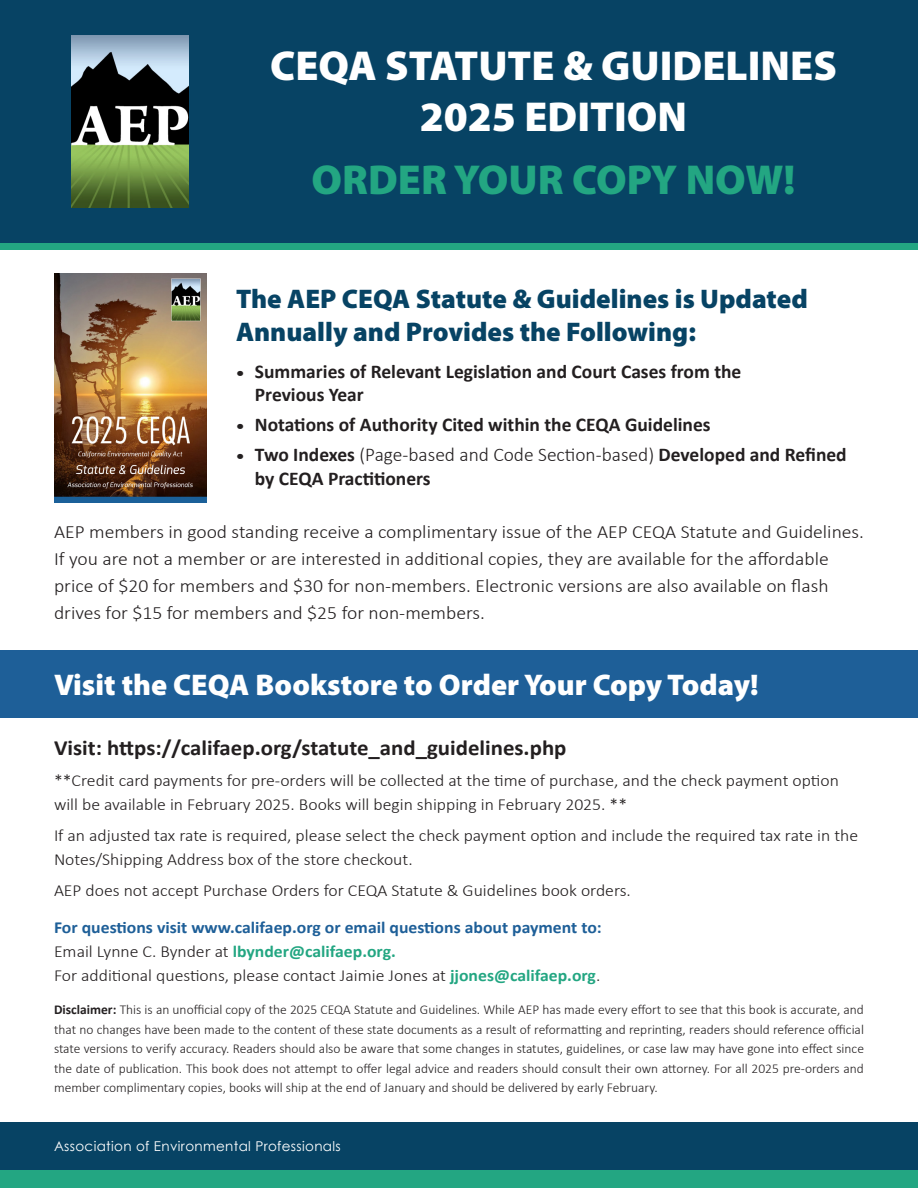
<style>
.page{position:relative;width:918px;height:1188px;background:#fff}
.page>*{position:absolute;margin:0;border:0;box-sizing:border-box;transform-origin:0 0}
.t1{font:42px/50.4px "Myriad Variable Concept";color:#fff;text-align:center}
.t2{font:42px "Myriad Variable Concept";color:#23a682}
.t3{font:30px "Myriad Variable Concept";color:#fff}
.t4{font:27px/32.4px "Myriad Variable Concept";color:#074364}
.t5{font:700 21.75px "Calibri";color:#231f20;scale:1.05 1}
.t6{font:700 19.5px/23.4px "Calibri";color:#231f20}
.t7{font:300 18.75px/27px "Calibri";color:#231f20;scale:1.05 1}
.t8{font:300 16.8px/24px "Calibri";color:#231f20;scale:1.05 1}
.t9{font:300 13.5px/19.5px "Calibri";color:#231f20;text-align:justify}
.t10{font:13.5px "Century Gothic";letter-spacing:.025em;color:#fff}
.s1{font-size:14.25px}
.s2{font-weight:300}
.s3{font-weight:700;color:#1e5f98}
.s4{font-weight:700;color:#23a682}
.s5{font-weight:700}
</style>
<div class="page">
<div style="left:0;top:243px;width:918px;height:7px;background:#23a682"></div>
<div style="left:0;top:0;width:918px;height:243px;background:#074364"></div>
<div style="left:0;top:1149px;width:918px;height:39px;background:#23a682"></div>
<div style="left:0;top:1122px;width:918px;height:47px;background:#074364"></div>
<img style="left:71px;top:36px;width:118px;height:171px">
<div style="left:0;top:650px;width:918px;height:67px;background:#1e5f98"></div>
<img style="left:54px;top:273px;width:152px;height:229px">
<p class="t1" style="left:270px;top:41px;width:568px">CEQA STATUTE &amp; GUIDELINES<br>2025 EDITION</p>
<p class="t2" style="left:312px;top:156px;width:485px">ORDER YOUR COPY NOW!</p>
<p class="t4" style="left:236px;top:283px;width:573px">The AEP CEQA Statute &amp; Guidelines is Updated<br>Annually and Provides the Following:</p>
<p class="t6" style="left:255px;top:359px;width:488px;text-indent:-19px"><span class="s1">•</span> Summaries of Relevant Legislation and Court Cases from the<br>Previous Year</p>
<p class="t6" style="left:236px;top:413px;width:476px"><span class="s1">•</span> Notations of Authority Cited within the CEQA Guidelines</p>
<p class="t6" style="left:255px;top:443px;width:593px;text-indent:-19px"><span class="s1">•</span> Two Indexes <span class="s2">(Page-based and Code Section-based)</span> Developed and Refined by CEQA Practitioners</p>
<p class="t7" style="left:54px;top:518px;width:773px">AEP members in good standing receive a complimentary issue of the AEP CEQA Statute and Guidelines.<br>If you are not a member or are interested in additional copies, they are available for the affordable price of $20 for members and $30 for non-members. Electronic versions are also available on flash drives for $15 for members and $25 for non-members.</p>
<p class="t3" style="left:54px;top:667px;width:706px">Visit the CEQA Bookstore to Order Your Copy Today!</p>
<p class="t5" style="left:54px;top:733px;width:490px">Visit: https://califaep.org/statute_and_guidelines.php</p>
<p class="t8" style="left:54px;top:768px;width:749px">**Credit card payments for pre-orders will be collected at the time of purchase, and the check payment option will be available in February 2025. Books will begin shipping in February 2025. **</p>
<p class="t8" style="left:54px;top:823px;width:767px">If an adjusted tax rate is required, please select the check payment option and include the required tax rate in the<br>Notes/Shipping Address box of the store checkout.</p>
<p class="t8" style="left:54px;top:878px;width:551px">AEP does not accept Purchase Orders for CEQA Statute &amp; Guidelines book orders.</p>
<p class="t8" style="left:54px;top:915px;width:523px"><span class="s3">For questions visit www.califaep.org or email questions about payment to:<br></span>Email Lynne C. Bynder at <span class="s4">lbynder@califaep.org.<br></span>For additional questions, please contact Jaimie Jones at <span class="s4">jjones@califaep.org</span>.</p>
<p class="t9" style="left:54px;top:1000px;width:812px"><span class="s5">Disclaimer:</span> This is an unofficial copy of the 2025 CEQA Statute and Guidelines. While AEP has made every effort to see that this book is accurate, and that no changes have been made to the content of these state documents as a result of reformatting and reprinting, readers should reference official state versions to verify accuracy. Readers should also be aware that some changes in statutes, guidelines, or case law may have gone into effect since the date of publication. This book does not attempt to offer legal advice and readers should consult their own attorney. For all 2025 pre-orders and member complimentary copies, books will ship at the end of January and should be delivered by early February.</p>
<p class="t10" style="left:54px;top:1136px;width:288px">Association of Environmental Professionals</p>
</div>
